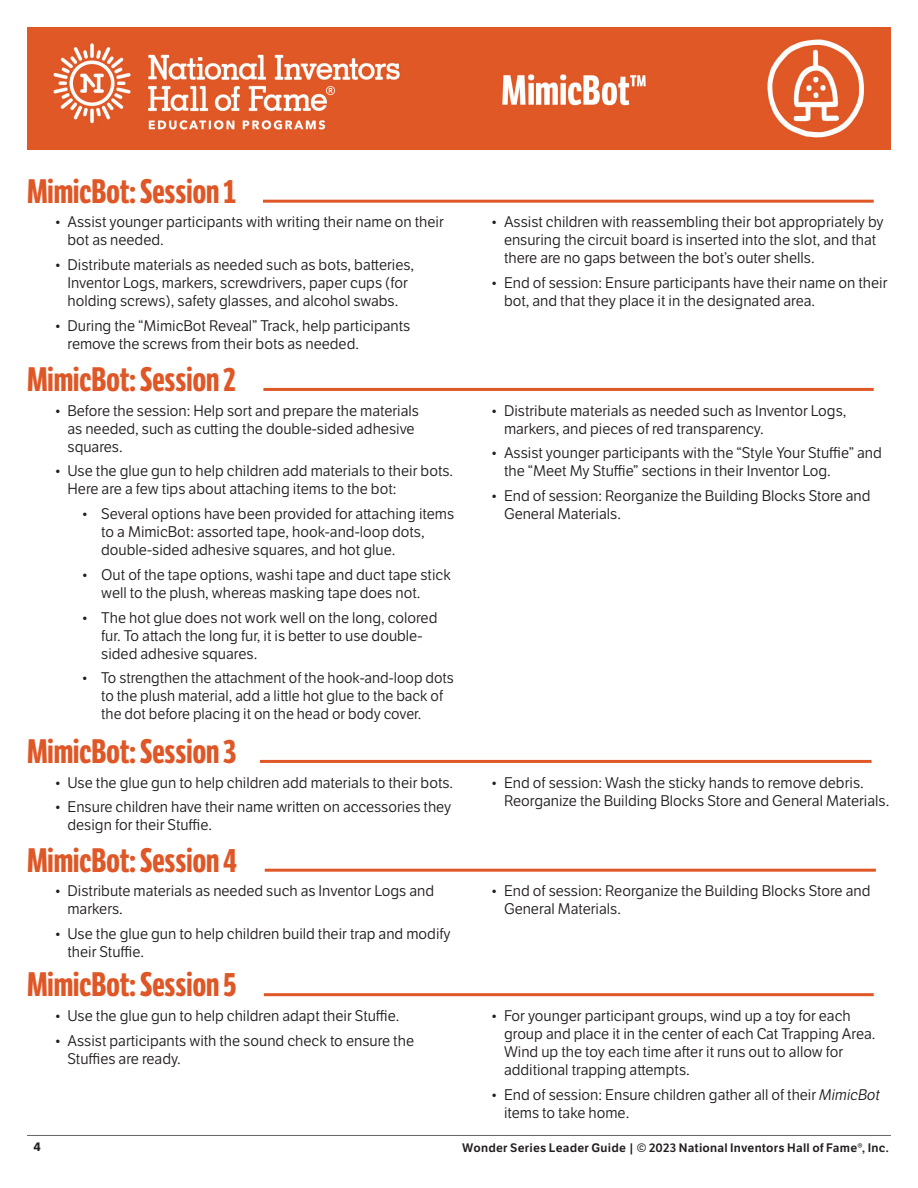
<style>
.page{position:relative;width:918px;height:1188px;background:#fff}
.page>*{position:absolute;margin:0;border:0;box-sizing:border-box;transform-origin:0 0}
.Session_Header{font:700 33px "LFT Etica Compressed";color:#df5726}
.t1{font:15px/18px "LFT Etica";color:#231f20}
.t2{font:12px "LFT Etica SB";letter-spacing:.02em;color:#231f20}
.t3{font:700 12px "LFT Etica";color:#231f20}
.s1{font-style:italic}
</style>
<div class="page">
<hr style="left:27px;top:1135px;width:864px;height:1px;background:#636366">
<img style="left:27px;top:27px;width:864px;height:123px">
<hr style="left:263px;top:200px;width:611px;height:3px;background:#df5726">
<hr style="left:263px;top:388px;width:611px;height:3px;background:#df5726">
<hr style="left:260px;top:760px;width:612px;height:3px;background:#df5726">
<hr style="left:265px;top:869px;width:611px;height:3px;background:#df5726">
<hr style="left:264px;top:993px;width:610px;height:3px;background:#df5726">
<p class="Session_Header" style="left:27px;top:171px;width:210px">MimicBot: Session 1</p>
<p class="t1" style="left:68px;top:214px;width:378px;text-indent:-14px">• Assist younger participants with writing their name on their bot as needed.</p>
<p class="t1" style="left:54px;top:256px;width:362px;text-align:center">• Distribute materials as needed such as bots, batteries,<br>Inventor Logs, markers, screwdrivers, paper cups (for holding screws), safety glasses, and alcohol swabs.</p>
<p class="t1" style="left:68px;top:317px;width:344px;text-indent:-14px">• During the “MimicBot Reveal” Track, help participants remove the screws from their bots as needed.</p>
<p class="Session_Header" style="left:27px;top:360px;width:211px">MimicBot: Session 2</p>
<p class="t1" style="left:68px;top:402px;width:353px;text-indent:-14px">• Before the session: Help sort and prepare the materials as needed, such as cutting the double-sided adhesive squares.</p>
<p class="t1" style="left:68px;top:463px;width:387px;text-indent:-14px">• Use the glue gun to help children add materials to their bots.<br>Here are a few tips about attaching items to the bot:</p>
<p class="t1" style="left:101px;top:505px;width:354px;text-indent:-20px">• Several options have been provided for attaching items to a MimicBot: assorted tape, hook-and-loop dots, double-sided adhesive squares, and hot glue.</p>
<p class="t1" style="left:101px;top:566px;width:351px;text-indent:-20px">• Out of the tape options, washi tape and duct tape stick well to the plush, whereas masking tape does not.</p>
<p class="t1" style="left:101px;top:609px;width:338px;text-indent:-20px">• The hot glue does not work well on the long, colored fur. To attach the long fur, it is better to use double&shy;sided adhesive squares.</p>
<p class="t1" style="left:101px;top:670px;width:354px;text-indent:-20px">• To strengthen the attachment of the hook-and-loop dots to the plush material, add a little hot glue to the back of the dot before placing it on the head or body cover.</p>
<p class="Session_Header" style="left:27px;top:732px;width:211px">MimicBot: Session 3</p>
<p class="t1" style="left:54px;top:774px;width:401px">• Use the glue gun to help children add materials to their bots.</p>
<p class="t1" style="left:68px;top:799px;width:385px;text-indent:-14px">• Ensure children have their name written on accessories they design for their Stuffie.</p>
<p class="Session_Header" style="left:27px;top:840px;width:212px">MimicBot: Session 4</p>
<p class="t1" style="left:68px;top:883px;width:368px;text-indent:-14px">• Distribute materials as needed such as Inventor Logs and markers.</p>
<p class="t1" style="left:68px;top:925px;width:385px;text-indent:-14px">• Use the glue gun to help children build their trap and modify their Stuffie.</p>
<p class="Session_Header" style="left:27px;top:965px;width:211px">MimicBot: Session 5</p>
<p class="t1" style="left:54px;top:1007px;width:347px">• Use the glue gun to help children adapt their Stuffie.</p>
<p class="t1" style="left:68px;top:1032px;width:348px;text-indent:-14px">• Assist participants with the sound check to ensure the<br>Stuffies are ready.</p>
<p class="t1" style="left:504px;top:214px;width:381px;text-indent:-14px">• Assist children with reassembling their bot appropriately by ensuring the circuit board is inserted into the slot, and that there are no gaps between the bot’s outer shells.</p>
<p class="t1" style="left:504px;top:274px;width:385px;text-indent:-14px">• End of session: Ensure participants have their name on their bot, and that they place it in the designated area.</p>
<p class="t1" style="left:504px;top:402px;width:344px;text-indent:-14px">• Distribute materials as needed such as Inventor Logs, markers, and pieces of red transparency.</p>
<p class="t1" style="left:504px;top:445px;width:379px;text-indent:-14px">• Assist younger participants with the “Style Your Stuffie” and the “Meet My Stuffie” sections in their Inventor Log.</p>
<p class="t1" style="left:504px;top:487px;width:368px;text-indent:-14px">• End of session: Reorganize the Building Blocks Store and<br>General Materials.</p>
<p class="t1" style="left:504px;top:774px;width:387px;text-indent:-14px">• End of session: Wash the sticky hands to remove debris.<br>Reorganize the Building Blocks Store and General Materials.</p>
<p class="t1" style="left:504px;top:883px;width:368px;text-indent:-14px">• End of session: Reorganize the Building Blocks Store and<br>General Materials.</p>
<p class="t1" style="left:504px;top:1007px;width:373px;text-indent:-14px">• For younger participant groups, wind up a toy for each group and place it in the center of each Cat Trapping Area.<br>Wind up the toy each time after it runs out to allow for additional trapping attempts.</p>
<p class="t1" style="left:504px;top:1086px;width:377px;text-indent:-14px">• End of session: Ensure children gather all of their <span class="s1">MimicBot </span>items to take home.</p>
<p class="t3" style="left:33px;top:1140px;width:9px">4</p>
<p class="t2" style="left:462px;top:1141px;width:428px">Wonder Series Leader Guide | © 2023 National Inventors Hall of Fame®, Inc.</p>
</div>
